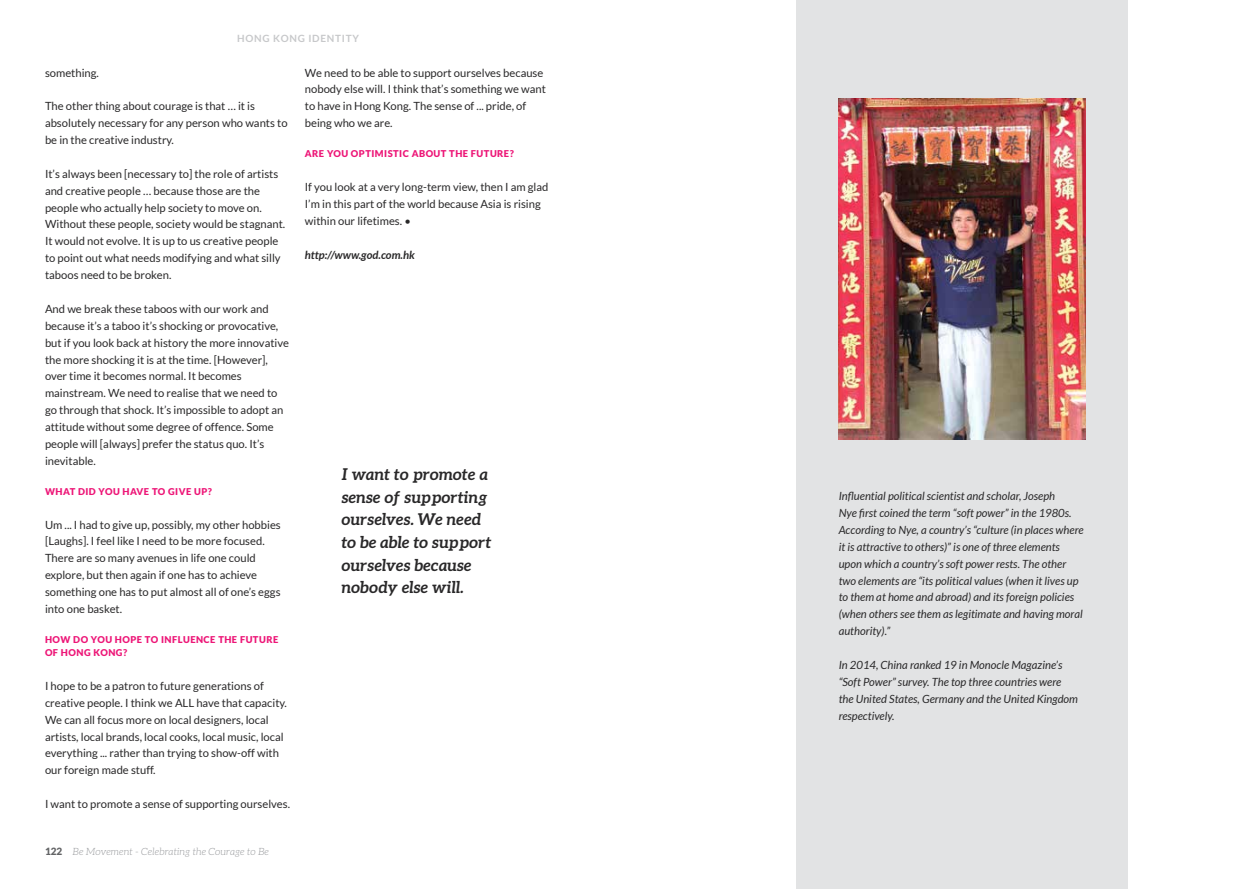
<style>
.page{position:relative;width:1260px;height:889px;background:#fff}
.page>*{position:absolute;margin:0;border:0;box-sizing:border-box;transform-origin:0 0}
.t1{font:italic 700 16.25px/22.5px "Aleo";color:#292829}
.t2{font:11.25px/16.9px "Lato";color:#292829}
.t3{font:italic 11.25px/16.9px "Lato";color:#292829}
.t4{font:italic 700 11.25px "Lato";color:#292829}
.t5{font:italic 300 10px "Aleo";letter-spacing:.01em;color:#939598}
.t6{font:700 10px "Lato";letter-spacing:.075em;color:#c7c8ca}
.t7{font:900 9.38px/13.1px "Lato";letter-spacing:.05em;color:#ed1677}
.s1{font-family:"Lato";font-weight:900;font-style:normal;color:#636466}
</style>
<div class="page">
<div style="left:796px;top:0;width:332px;height:889px;background:#e2e3e4"></div>
<img style="left:839px;top:99px;width:246px;height:340px">
<p class="t6" style="left:237px;top:32px;width:124px">HONG KONG IDENTITY</p>
<p class="t2" style="left:45px;top:64px;width:55px">something.</p>
<p class="t2" style="left:45px;top:98px;width:244px">The other thing about courage is that … it is absolutely necessary for any person who wants to be in the creative industry.</p>
<p class="t2" style="left:45px;top:165px;width:242px">It’s always been [necessary to] the role of artists and creative people … because those are the people who actually help society to move on.<br>Without these people, society would be stagnant.<br>It would not evolve. It is up to us creative people to point out what needs modifying and what silly taboos need to be broken.</p>
<p class="t2" style="left:45px;top:300px;width:245px">And we break these taboos with our work and because it’s a taboo it’s shocking or provocative, but if you look back at history the more innovative the more shocking it is at the time. [However], over time it becomes normal. It becomes mainstream. We need to realise that we need to go through that shock. It’s impossible to adopt an attitude without some degree of offence. Some people will [always] prefer the status quo. It’s inevitable.</p>
<p class="t7" style="left:45px;top:484px;width:168px">WHAT DID YOU HAVE TO GIVE UP?</p>
<p class="t2" style="left:45px;top:516px;width:237px">Um ... I had to give up, possibly, my other hobbies [Laughs]. I feel like I need to be more focused.<br>There are so many avenues in life one could explore, but then again if one has to achieve something one has to put almost all of one’s eggs into one basket.</p>
<p class="t7" style="left:45px;top:633px;width:235px">HOW DO YOU HOPE TO INFLUENCE THE FUTURE<br>OF HONG KONG?</p>
<p class="t2" style="left:45px;top:677px;width:243px">I hope to be a patron to future generations of creative people. I think we ALL have that capacity.<br>We can all focus more on local designers, local artists, local brands, local cooks, local music, local everything ... rather than trying to show-off with our foreign made stuff.</p>
<p class="t2" style="left:45px;top:795px;width:247px">I want to promote a sense of supporting ourselves.</p>
<p class="t5" style="left:45px;top:846px;width:225px"><span class="s1">122</span> Be Movement - Celebrating the Courage to Be</p>
<p class="t2" style="left:305px;top:64px;width:243px">We need to be able to support ourselves because nobody else will. I think that’s something we want to have in Hong Kong. The sense of ... pride, of being who we are.</p>
<p class="t7" style="left:305px;top:147px;width:211px">ARE YOU OPTIMISTIC ABOUT THE FUTURE?</p>
<p class="t2" style="left:305px;top:178px;width:245px">If you look at a very long-term view, then I am glad<br>I’m in this part of the world because Asia is rising within our lifetimes. •</p>
<p class="t4" style="left:305px;top:248px;width:112px">http://www.god.com.hk</p>
<h1 class="t1" style="left:341px;top:463px;width:152px">I want to promote a sense of supporting ourselves. We need to be able to support ourselves because nobody else will.</h1>
<p class="t3" style="left:839px;top:488px;width:246px">Influential political scientist and scholar, Joseph<br>Nye first coined the term “soft power” in the 1980s.<br>According to Nye, a country’s “culture (in places where it is attractive to others)” is one of three elements upon which a country’s soft power rests. The other two elements are “its political values (when it lives up to them at home and abroad) and its foreign policies (when others see them as legitimate and having moral authority).”</p>
<p class="t3" style="left:839px;top:657px;width:241px">In 2014, China ranked 19 in Monocle Magazine’s “Soft Power” survey. The top three countries were the United States, Germany and the United Kingdom respectively.</p>
</div>
